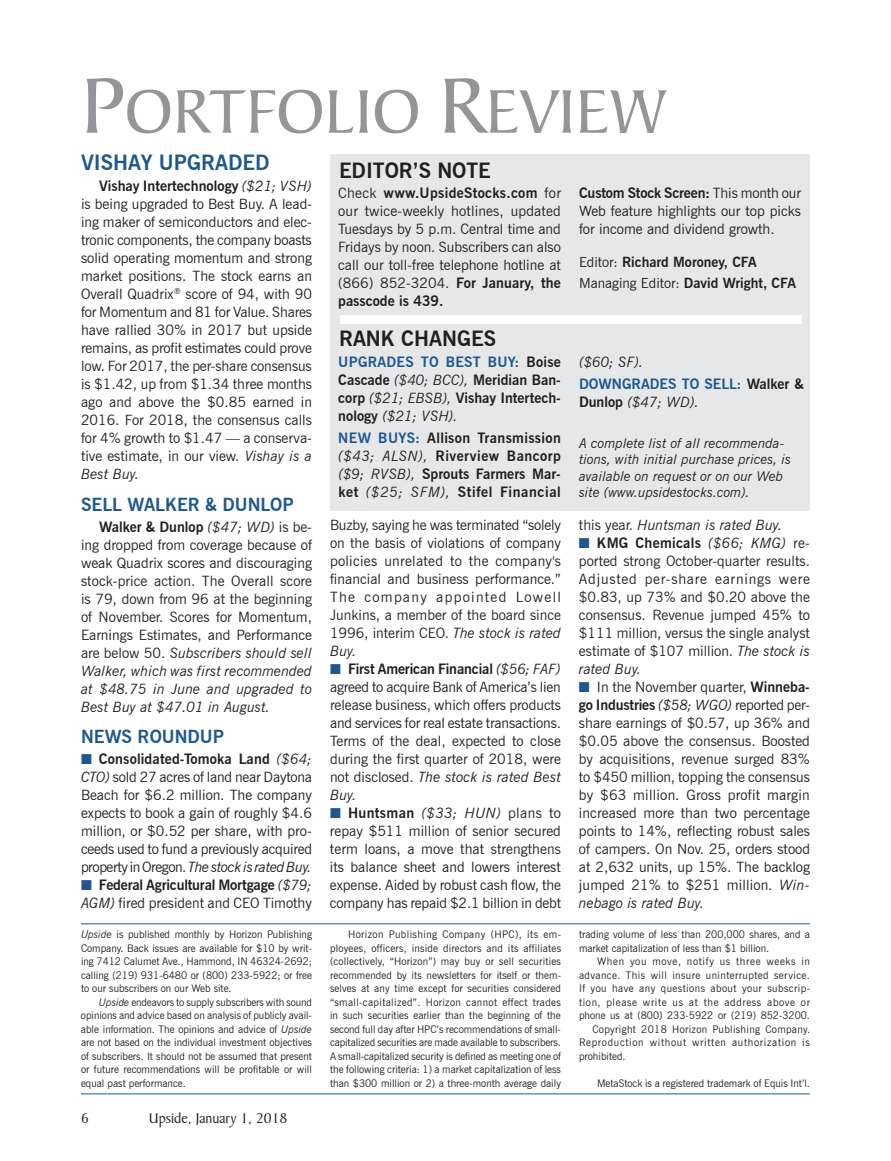
<style>
.page{position:relative;width:891px;height:1161px;background:#fff}
.page>*{position:absolute;margin:0;border:0;box-sizing:border-box;transform-origin:0 0}
.t1{font:66px "Baker Signet BT";color:#939598;scale:1.05 1}
.t2{font:700 21px "News Gothic BT";color:#231f20}
.t3{font:700 21px "News Gothic BT";color:#1e588d}
.t4{font:700 18px "News Gothic BT";color:#1e588d}
.t5{font:15px "Baker Signet BT";color:#231f20}
.t6{font:14.25px/18px "News Gothic BT";color:#231f20;text-align:justify}
.t7{font:700 14.25px/18px "News Gothic BT";color:#231f20;text-align:justify}
.t8{font:italic 14.25px "News Gothic BT";color:#231f20}
.t9{font:700 14.25px/22.5px "News Gothic BT";color:#1e588d}
.t10{font:700 13.95px/21.1px "News Gothic BT";color:#231f20}
.t11{font:italic 13.5px/16.5px "News Gothic BT";color:#231f20}
.t12{font:10.5px/13.5px "News Gothic BT";color:#231f20;text-align:justify}
.t13{font:10.5px "News Gothic BT";letter-spacing:.04em;color:#231f20}
.t14{font:10.5px "News Gothic BT";letter-spacing:.06em;color:#231f20}
.t15{font:10.5px "News Gothic BT";letter-spacing:.065em;color:#231f20}
.t16{font:10.5px "News Gothic BT";letter-spacing:.03em;color:#231f20}
.s1{font-size:84px}
.s2{font-weight:700}
.s3{font-style:italic}
.s4{color:#1e588d}
.s5{font-weight:400;font-style:italic}
.s6{font-weight:400}
.s7{font-weight:400;font-style:italic;color:#231f20}
.s8{color:#231f20}
.s9{font-weight:700;font-style:normal}
.s10{font-style:normal}
</style>
<div class="page">
<div style="left:330px;top:154px;width:480px;height:356px;background:#e6e7e9"></div>
<div style="left:340px;top:315px;width:462px;height:8px;background:#fff"></div>
<hr style="left:81px;top:923px;width:729px;height:1px;background:#1e588d">
<hr style="left:81px;top:1094px;width:729px;height:1px;background:#1e588d">
<h1 class="t1" style="left:81px;top:72px;width:558px"><span class="s1">P</span>ORTFOLIO <span class="s1">R</span>EVIEW</h1>
<h2 class="t2" style="left:339px;top:157px;width:153px">EDITOR’S NOTE</h2>
<h2 class="t3" style="left:81px;top:150px;width:190px">VISHAY UPGRADED</h2>
<p class="t6" style="left:81px;top:177px;width:233px;text-indent:18px"><span class="s2">Vishay Intertechnology</span> <span class="s3">($21; VSH) </span>is being upgraded to Best Buy. A lead&shy;ing maker of semiconductors and elec&shy;tronic components, the company boasts solid operating momentum and strong market positions. The stock earns an Overall Quadrix<sup>®</sup> score of 94, with 90 for Momentum and 81 for Value. Shares have rallied 30% in 2017 but upside remains, as profit estimates could prove low. For 2017, the per-share consensus is $1.42, up from $1.34 three months ago and above the $0.85 earned in 2016. For 2018, the consensus calls for 4% growth to $1.47 — a conserva&shy;tive estimate, in our view. <span class="s3">Vishay is a Best Buy.</span></p>
<p class="t4" style="left:81px;top:493px;width:214px">SELL WALKER &amp; DUNLOP</p>
<p class="t6" style="left:81px;top:517px;width:233px;text-indent:18px"><span class="s2">Walker &amp; Dunlop</span> <span class="s3">($47; WD)</span> is be&shy;ing dropped from coverage because of weak Quadrix scores and discouraging stock-price action. The Overall score is 79, down from 96 at the beginning of November. Scores for Momentum, Earnings Estimates, and Performance are below 50. <span class="s3">Subscribers should sell Walker, which was first recommended at $48.75 in June and upgraded to Best Buy at $47.01 in August.</span></p>
<p class="t4" style="left:81px;top:726px;width:145px">NEWS ROUNDUP</p>
<p class="t6" style="left:81px;top:750px;width:233px"><span class="s4">■</span> <span class="s2">Consolidated-Tomoka Land</span> <span class="s3">($64; CTO)</span> sold 27 acres of land near Daytona Beach for $6.2 million. The company expects to book a gain of roughly $4.6 million, or $0.52 per share, with pro&shy;ceeds used to fund a previously acquired property in Oregon. <span class="s3">The stock is rated Buy.</span></p>
<p class="t7" style="left:81px;top:876px;width:233px"><span class="s4">■</span> Federal Agricultural Mortgage <span class="s5">($79;<br>AGM)</span> <span class="s6">fired president and CEO Timothy</span></p>
<p class="t6" style="left:338px;top:184px;width:224px">Check <span class="s2">www.UpsideStocks.com</span> for our twice-weekly hotlines, updated Tuesdays by 5 p.m. Central time and Fridays by noon. Subscribers can also call our toll-free telephone hotline at (866) 852-3204. <span class="s2">For January, the pass code is 439.</span></p>
<p class="t6" style="left:579px;top:184px;width:224px"><span class="s2">Custom Stock Screen:</span> This month our Web feature highlights our top picks for income and dividend growth.</p>
<p class="t10" style="left:579px;top:252px;width:218px"><span class="s6">Editor:</span> Richard Moroney, CFA<br><span class="s6">Managing Editor:</span> David Wright, CFA</p>
<h2 class="t2" style="left:339px;top:325px;width:159px">RANK CHANGES</h2>
<p class="t7" style="left:338px;top:353px;width:224px"><span class="s4">UPGRADES TO BEST BUY:</span> Boise Cascade <span class="s5">($40; BCC),</span> Meridian Ban&shy;corp <span class="s5">($21; EBSB),</span> Vishay Intertech&shy;nology <span class="s5">($21; VSH).</span></p>
<p class="t7" style="left:338px;top:429px;width:224px"><span class="s4">NEW BUYS:</span> Allison Transmission <span class="s5">($43; ALSN),</span> Riverview Bancorp <span class="s5">($9; RVSB),</span> Sprouts Farmers Mar&shy;ket <span class="s5">($25; SFM),</span> Stifel Financial</p>
<p class="t9" style="left:579px;top:350px;width:226px"><span class="s7">($60; SF).<br></span>DOWNGRADES TO SELL: <span class="s8">Walker &amp;</span></p>
<p class="t8" style="left:579px;top:394px;width:122px"><span class="s9">Dunlop</span> ($47; WD).</p>
<p class="t11" style="left:579px;top:435px;width:214px">A complete list of all recommenda&shy;tions, with initial purchase prices, is available on request or on our Web site (www.upsidestocks.com).</p>
<p class="t8" style="left:579px;top:516px;width:205px"><span class="s10">this year.</span> Huntsman is rated Buy.</p>
<p class="t6" style="left:579px;top:534px;width:233px"><span class="s4">■</span> <span class="s2">KMG Chemicals</span> <span class="s3">($66; KMG)</span> re&shy;ported strong October-quarter results.<br>Adjusted per-share earnings were $0.83, up 73% and $0.20 above the consensus. Revenue jumped 45% to $111 million, versus the single analyst estimate of $107 million. <span class="s3">The stock is rated Buy.</span></p>
<p class="t6" style="left:579px;top:678px;width:233px"><span class="s4">■</span> In the November quarter, <span class="s2">Winneba&shy;go Industries</span> <span class="s3">($58; WGO)</span> reported per&shy;share earnings of $0.57, up 36% and $0.05 above the consensus. Boosted by acquisitions, revenue surged 83% to $450 million, topping the consensus by $63 million. Gross profit margin increased more than two percentage points to 14%, reflecting robust sales of campers. On Nov. 25, orders stood at 2,632 units, up 15%. The backlog jumped 21% to $251 million. <span class="s3">Win&shy;nebago is rated Buy.</span></p>
<p class="t6" style="left:330px;top:516px;width:233px">Buzby, saying he was terminated “solely on the basis of violations of company policies unrelated to the company's financial and business performance.” The company appointed Lowell Junkins, a member of the board since 1996, interim CEO. <span class="s3">The stock is rated Buy.</span></p>
<p class="t6" style="left:330px;top:660px;width:233px"><span class="s4">■</span> <span class="s2">First American Financial</span> <span class="s3">($56; FAF) </span>agreed to acquire Bank of America’s lien release business, which offers products and services for real estate transactions.<br>Terms of the deal, expected to close during the first quarter of 2018, were not disclosed. <span class="s3">The stock is rated Best Buy.</span></p>
<p class="t6" style="left:330px;top:804px;width:233px"><span class="s4">■</span> <span class="s2">Huntsman</span> <span class="s3">($33; HUN)</span> plans to repay $511 million of senior secured term loans, a move that strengthens its balance sheet and lowers interest expense. Aided by robust cash flow, the company has repaid $2.1 billion in debt</p>
<p class="t12" style="left:81px;top:928px;width:233px"><span class="s3">Upside</span> is published monthly by Horizon Publishing Company. Back issues are available for $10 by writ&shy;ing 7412 Calumet Ave., Hammond, IN 46324-2692; calling (219) 931-6480 or (800) 233-5922; or free to our subscribers on our Web site.</p>
<p class="t12" style="left:81px;top:995px;width:233px;text-indent:18px"><span class="s3">Upside</span> endeavors to supply subscribers with sound opinions and advice based on analysis of publicly avail&shy;able information. The opinions and advice of <span class="s3">Upside </span>are not based on the individual investment objectives of subscribers. It should not be assumed that present or future recommendations will be profitable or will equal past performance.</p>
<p class="t5" style="left:81px;top:1110px;width:9px">6</p>
<p class="t5" style="left:149px;top:1110px;width:140px">Upside, January 1, 2018</p>
<p class="t12" style="left:330px;top:928px;width:233px;text-indent:18px">Horizon Publishing Company (HPC), its em&shy;ployees, officers, inside directors and its affiliates (collectively, “Horizon”) may buy or sell securities recommended by its newsletters for itself or them&shy;selves at any time except for securities considered “small-capitalized”. Horizon cannot effect trades in such securities earlier than the beginning of the second full day after HPC’s recommendations of small&shy;capitalized securities are made available to subscribers.<br>A small-capitalized security is defined as meeting one of the following criteria: 1) a market capitalization of less than $300 million or 2) a three-month average daily</p>
<p class="t12" style="left:579px;top:928px;width:233px">trading volume of less than 200,000 shares, and a market capitalization of less than $1 billion.</p>
<p class="t14" style="left:597px;top:955px;width:215px">When you move, notify us three weeks in</p>
<p class="t13" style="left:579px;top:969px;width:232px">advance. This will insure uninterrupted service.</p>
<p class="t13" style="left:579px;top:982px;width:233px">If you have any questions about your subscrip-</p>
<p class="t14" style="left:579px;top:996px;width:233px">tion, please write us at the address above or</p>
<p class="t12" style="left:579px;top:1009px;width:233px">phone us at (800) 233-5922 or (219) 852-3200.</p>
<p class="t16" style="left:593px;top:1023px;width:219px">Copyright 2018 Horizon Publishing Company.</p>
<p class="t15" style="left:579px;top:1036px;width:232px">Reproduction without written authorization is</p>
<p class="t12" style="left:579px;top:1049px;width:48px">prohibited.</p>
<p class="t12" style="left:597px;top:1076px;width:214px">MetaStock is a registered trademark of Equis Int’l.</p>
</div>
